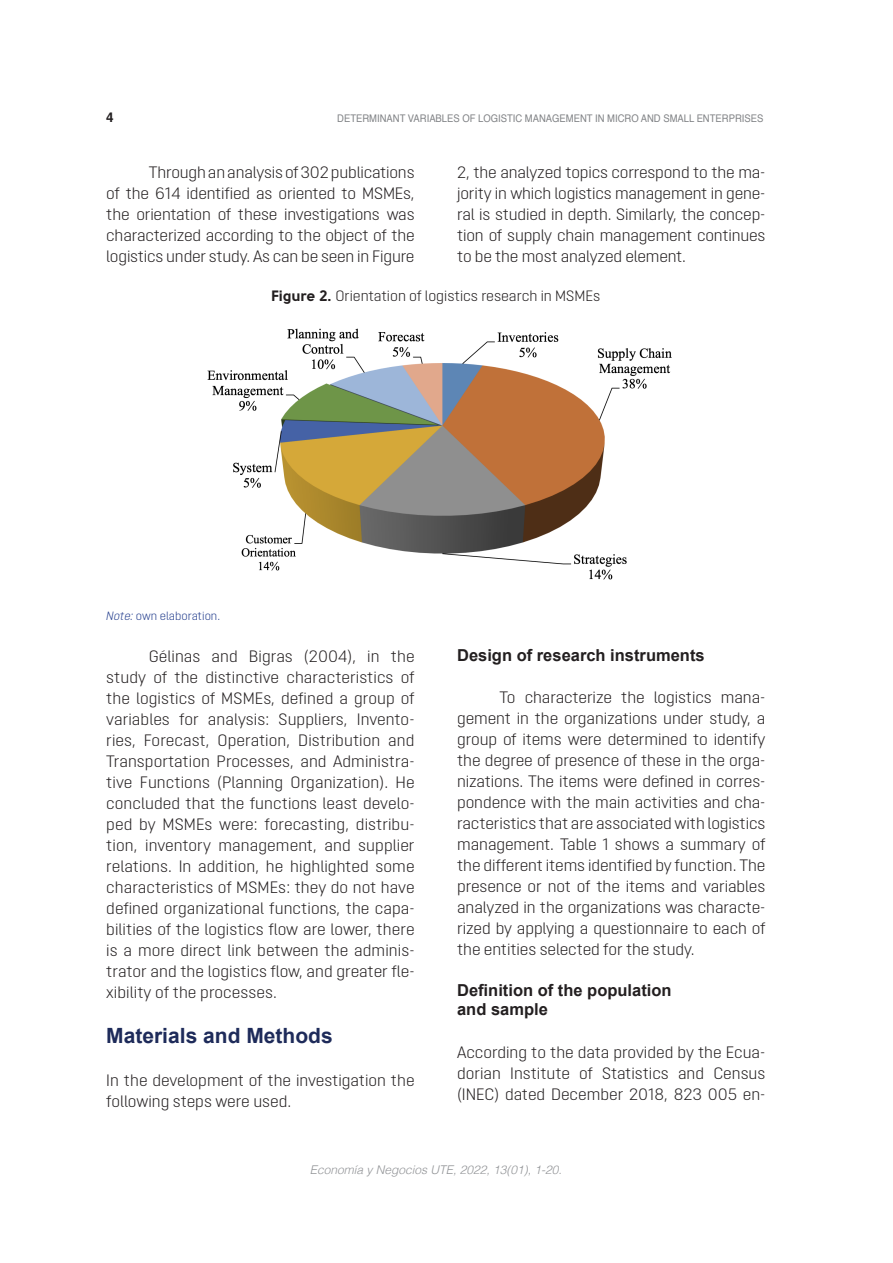
<style>
.page{position:relative;width:893px;height:1263px;background:#fff}
.page>*{position:absolute;margin:0;border:0;box-sizing:border-box;transform-origin:0 0}
._1{font:700 21px "Arial";color:#1e2b5a}
.Téxto_normal{font:300 16.5px/21px "Opinion Pro";letter-spacing:-.005em;color:#231f20;text-align:justify}
.texto_sin_sangría{font:300 16.5px/21px "Opinion Pro";color:#231f20}
._1_1{font:700 16.5px/19.5px "Arial";color:#231f20}
.títulos_cuadros{font:300 15px "Opinion Pro";color:#231f20}
.t1{font:700 13.5px "Helvetica";color:#231f20}
.t2{font:italic 300 12px "Helvetica";color:#939598}
.pie_de_tablas_cuadro{font:300 12px "Opinion Pro";color:#253f8e}
.t3{font:10.5px "Helvetica";color:#808285;scale:.9 1}
.s1{font-family:"Solomon Sans Bold";font-weight:400}
.s2{font-style:italic}
</style>
<div class="page">
<img style="left:207px;top:328px;width:465px;height:252px">
<p class="t1" style="left:106px;top:107px;width:9px">4</p>
<p class="t3" style="left:337px;top:111px;width:475px">DETERMINANT VARIABLES OF LOGISTIC MANAGEMENT IN MICRO AND SMALL ENTERPRISES</p>
<p class="Téxto_normal" style="left:106px;top:161px;width:310px;text-indent:43px">Through an analysis of 302 publications of the 614 identified as oriented to MSMEs, the orientation of these investigations was characterized according to the object of the logistics under study. As can be seen in Figure</p>
<p class="Téxto_normal" style="left:457px;top:161px;width:310px">2, the analyzed topics correspond to the ma&shy;jority in which logistics management in gene&shy;ral is studied in depth. Similarly, the concep&shy;tion of supply chain management continues to be the most analyzed element.</p>
<p class="títulos_cuadros" style="left:271px;top:287px;width:330px"><span class="s1">Figure 2.</span> Orientation of logistics research in MSMEs</p>
<p class="pie_de_tablas_cuadro" style="left:106px;top:609px;width:115px"><span class="s2">Note:</span> own elaboration.</p>
<p class="Téxto_normal" style="left:106px;top:646px;width:310px;text-indent:43px">Gélinas and Bigras (2004), in the study of the distinctive characteristics of the logistics of MSMEs, defined a group of variables for analysis: Suppliers, Invento&shy;ries, Forecast, Operation, Distribution and Transportation Processes, and Administra&shy;tive Functions (Planning Organization). He concluded that the functions least develo&shy;ped by MSMEs were: forecasting, distribu&shy;tion, inventory management, and supplier relations. In addition, he highlighted some characteristics of MSMEs: they do not have defined organizational functions, the capa&shy;bilities of the logistics flow are lower, there is a more direct link between the adminis&shy;trator and the logistics flow, and greater fle&shy;xibility of the processes.</p>
<p class="_1" style="left:106px;top:1022px;width:228px">Materials and Methods</p>
<p class="texto_sin_sangría" style="left:106px;top:1069px;width:310px">In the development of the investigation the following steps were used.</p>
<p class="_1_1" style="left:457px;top:646px;width:249px">Design of research instruments</p>
<p class="Téxto_normal" style="left:457px;top:687px;width:310px;text-indent:43px">To characterize the logistics mana&shy;gement in the organizations under study, a group of items were determined to identify the degree of presence of these in the orga&shy;nizations. The items were defined in corres&shy;pondence with the main activities and cha&shy;racteristics that are associated with logistics management. Table 1 shows a summary of the different items identified by function. The presence or not of the items and variables analyzed in the organizations was characte&shy;rized by applying a questionnaire to each of the entities selected for the study.</p>
<p class="_1_1" style="left:457px;top:981px;width:216px">Definition of the population and sample</p>
<p class="texto_sin_sangría" style="left:457px;top:1041px;width:310px;text-align:justify">According to the data provided by the Ecua&shy;dorian Institute of Statistics and Census (INEC) dated December 2018, 823 005 en-</p>
<p class="t2" style="left:310px;top:1160px;width:254px">Economía y Negocios UTE, 2022, 13(01), 1-20.</p>
</div>
